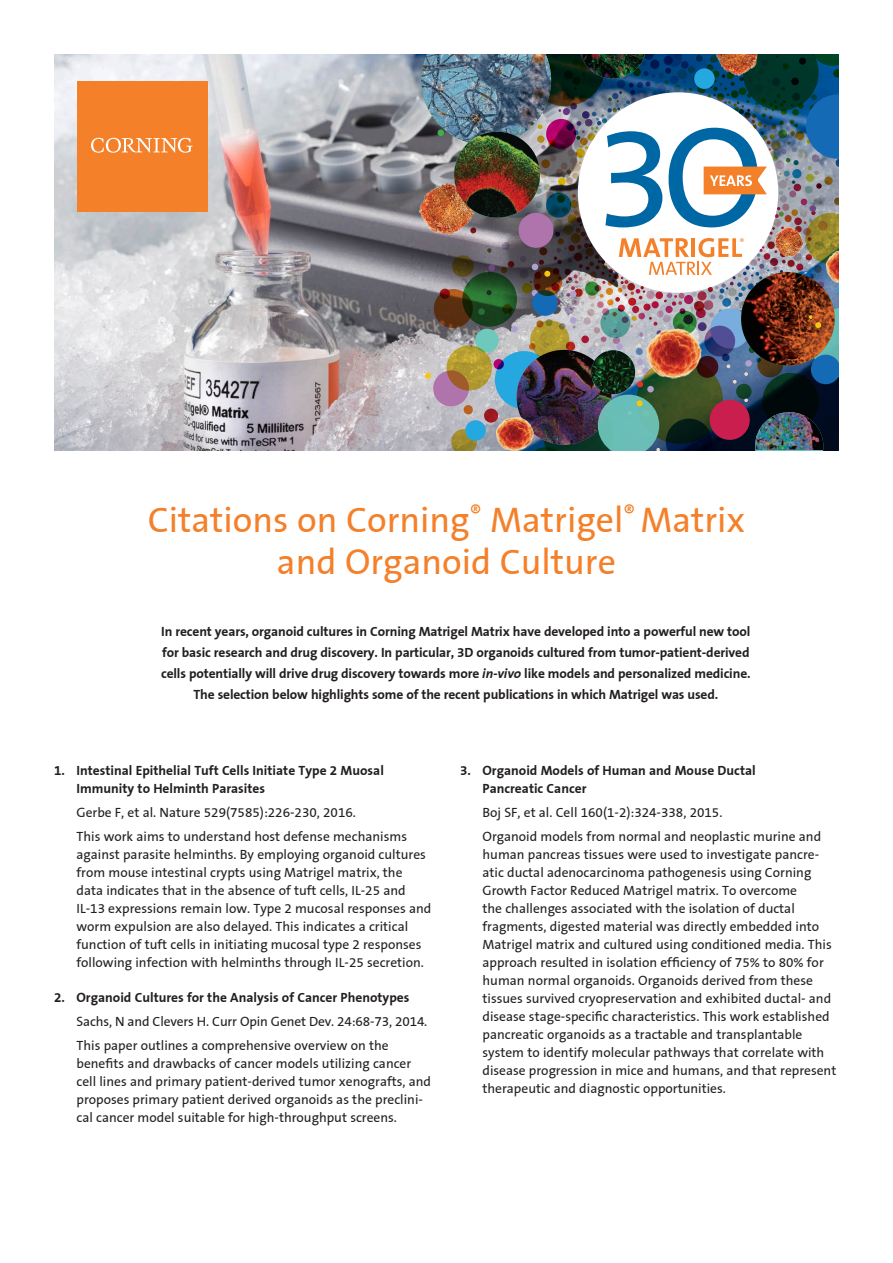
<style>
.page{position:relative;width:893px;height:1263px;background:#fff}
.page>*{position:absolute;margin:0;border:0;box-sizing:border-box;transform-origin:0 0}
.t1{font:36px/42px "Corning Sans";color:#f4802a;text-align:center}
.Body{font:13.5px/18px "Corning Sans";color:#231f20}
.Body-2{font:700 13.5px/21px "Corning Sans";letter-spacing:-.01em;color:#231f20}
.s1{font-style:italic}
</style>
<div class="page">
<img style="left:54px;top:54px;width:784px;height:396px">
<svg style="left:744px;top:398px;width:4px;height:4px"></svg>
<div style="left:495px;top:351px;width:58px;height:58px;background:#25a7df;border-radius:50%"></div>
<svg style="left:762px;top:373px;width:57px;height:56px"></svg>
<svg style="left:666px;top:430px;width:46px;height:20px"></svg>
<div style="left:433px;top:370px;width:36px;height:36px;background:#b074ad;border-radius:50%"></div>
<img style="left:517px;top:350px;width:94px;height:95px;border-radius:47px">
<svg style="left:637px;top:357px;width:86px;height:87px;background:#2d411f"></svg>
<img style="left:591px;top:350px;width:44px;height:44px;border-radius:22px">
<div style="left:710px;top:400px;width:40px;height:40px;background:#c91e4e;border-radius:50%"></div>
<svg style="left:451px;top:429px;width:26px;height:21px"></svg>
<svg style="left:447px;top:345px;width:45px;height:46px"></svg>
<div style="left:465px;top:420px;width:21px;height:21px;background:#25a7df;border-radius:50%"></div>
<svg style="left:484px;top:408px;width:14px;height:15px"></svg>
<svg style="left:736px;top:384px;width:16px;height:15px"></svg>
<svg style="left:464px;top:405px;width:9px;height:9px"></svg>
<img style="left:834px;top:387px;width:4px;height:54px">
<img style="left:406px;top:168px;width:15px;height:81px">
<img style="left:488px;top:405px;width:37px;height:45px">
<div style="left:647px;top:386px;width:7px;height:6px;background:#aea1cb;border-radius:50%"></div>
<img style="left:755px;top:412px;width:68px;height:38px">
<img style="left:525px;top:395px;width:135px;height:55px">
<img style="left:421px;top:54px;width:417px;height:333px">
<div style="left:77px;top:81px;width:131px;height:130px;background:#f4802a"></div>
<svg style="left:91px;top:138px;width:102px;height:15px"></svg>
<p class="t1" style="left:148px;top:499px;width:599px">Citations on Corning<sup>®</sup> Matrigel<sup>®</sup> Matrix and Organoid Culture</p>
<p class="Body-2" style="left:161px;top:621px;width:591px;text-align:center">In recent years, organoid cultures in Corning Matrigel Matrix have developed into a powerful new tool for basic research and drug discovery. In particular, 3D organoids cultured from tumor-patient-derived cells potentially will drive drug discovery towards more <span class="s1">in-vivo</span> like models and personalized medicine.<br>The selection below highlights some of the recent publications in which Matrigel was used.</p>
<p class="Body-2" style="left:76px;top:761px;width:309px;line-height:18px;text-indent:-22px">1. Intestinal Epithelial Tuft Cells Initiate Type 2 Muosal<br>Immunity to Helminth Parasites</p>
<p class="Body" style="left:76px;top:803px;width:281px">Gerbe F, et al. Nature 529(7585):226-230, 2016.</p>
<p class="Body" style="left:76px;top:827px;width:356px">This work aims to understand host defense mechanisms against parasite helminths. By employing organoid cultures from mouse intestinal crypts using Matrigel matrix, the data indicates that in the absence of tuft cells, IL-25 and IL-13 expressions remain low. Type 2 mucosal responses and worm expulsion are also delayed. This indicates a critical function of tuft cells in initiating mucosal type 2 responses following infection with helminths through IL-25 secretion.</p>
<p class="Body-2" style="left:54px;top:986px;width:357px">2. Organoid Cultures for the Analysis of Cancer Phenotypes</p>
<p class="Body" style="left:76px;top:1012px;width:352px">Sachs, N and Clevers H. Curr Opin Genet Dev. 24:68-73, 2014.</p>
<p class="Body" style="left:76px;top:1036px;width:356px">This paper outlines a comprehensive overview on the benefits and drawbacks of cancer models utilizing cancer cell lines and primary patient-derived tumor xenografts, and proposes primary patient derived organoids as the preclini&shy;cal cancer model suitable for high-throughput screens.</p>
<p class="Body-2" style="left:482px;top:761px;width:275px;line-height:18px;text-indent:-22px">3. Organoid Models of Human and Mouse Ductal<br>Pancreatic Cancer</p>
<p class="Body" style="left:482px;top:803px;width:241px">Boj SF, et al. Cell 160(1-2):324-338, 2015.</p>
<p class="Body" style="left:482px;top:827px;width:355px">Organoid models from normal and neoplastic murine and human pancreas tissues were used to investigate pancre&shy;atic ductal adenocarcinoma pathogenesis using Corning Growth Factor Reduced Matrigel matrix. To overcome<br>the challenges associated with the isolation of ductal fragments, digested material was directly embedded into Matrigel matrix and cultured using conditioned media. This approach resulted in isolation efficiency of 75% to 80% for human normal organoids. Organoids derived from these tissues survived cryopreservation and exhibited ductal- and disease stage-specific characteristics. This work established pancreatic organoids as a tractable and transplantable system to identify molecular pathways that correlate with disease progression in mice and humans, and that represent therapeutic and diagnostic opportunities.</p>
</div>
